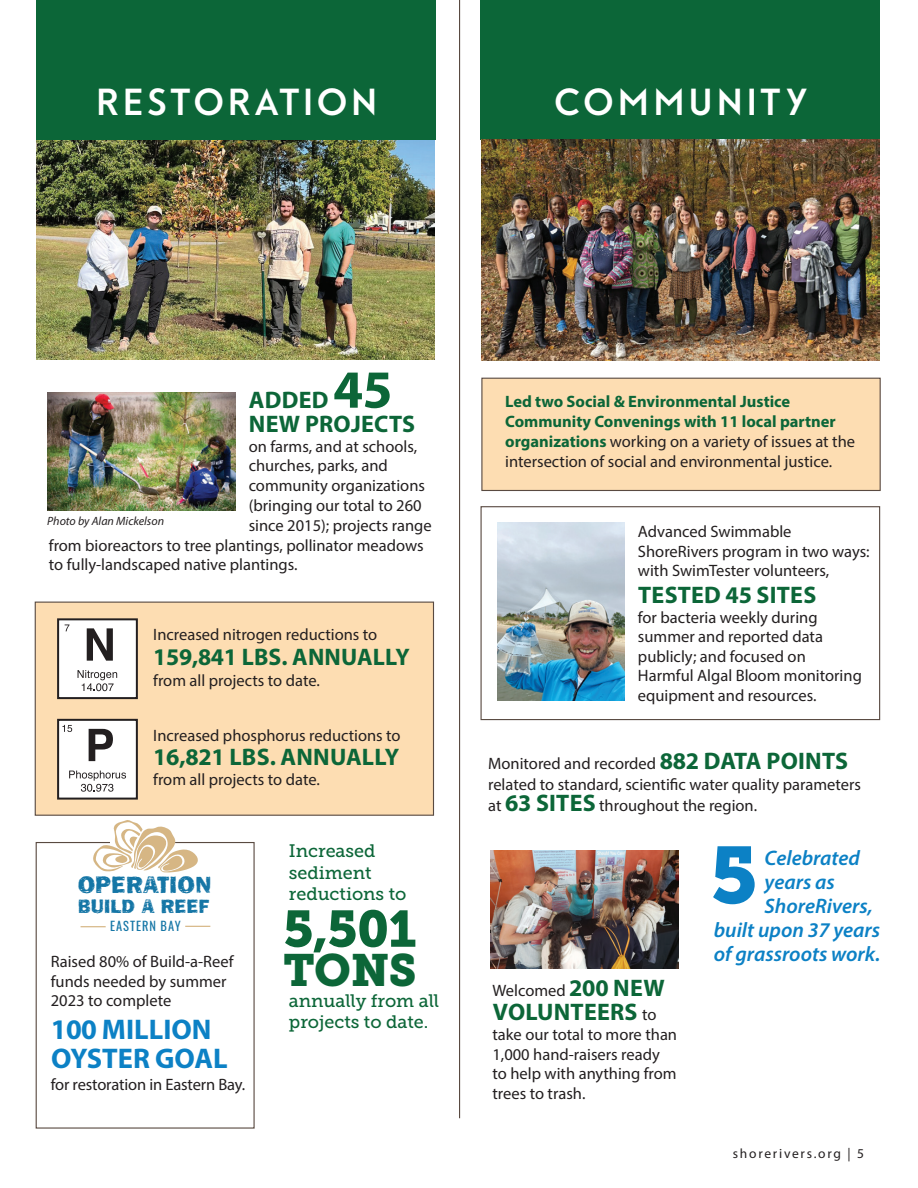
<style>
.page{position:relative;width:918px;height:1188px;background:#fff}
.page>*{position:absolute;margin:0;border:0;box-sizing:border-box;transform-origin:0 0}
.body{font:79.8px "Museo Slab 900";color:#0c81c5}
.body-2{font:700 54px "Myriad Pro";color:#0c6638}
.body-3{font:51px "Museo Slab 900";color:#0c6638}
.body-4{font:45px "Museo Slab 900";color:#0c6638}
.head{font:800 36px "Guess Sans";letter-spacing:.1em;color:#fff}
.body-5{font:700 28.5px/28.5px "Myriad Pro";color:#0c81c5}
.t1{font:24.6px "Frankie";color:#1576a6}
.body-6{font:700 24px "Myriad Pro";letter-spacing:.01em;color:#0c6638}
.body-7{font:italic 600 21px "Myriad Pro";color:#0c81c5}
.t2{font:20.1px "Frankie";color:#1576a6}
.body-8{font:18px/21.6px "Museo Slab 500";color:#0c6638}
.body-9{font:16.5px/19.5px "Myriad Pro";color:#231f20}
.body-10{font:700 16.5px/19.8px "Myriad Pro";color:#0c6638}
.t3{font:13.5px "Myriad Pro";letter-spacing:.13em;color:#231f20}
.t4{font:12.45px "Oswald";letter-spacing:.075em;color:#1576a6}
.t5{font:italic 12px "Myriad Pro";color:#231f20}
.s1{font-weight:400;color:#231f20}
.s2{font-weight:700;font-size:24px;color:#0c6638}
.s3{font-weight:400;font-size:16.5px;color:#231f20}
</style>
<div class="page">
<div style="left:35px;top:602px;width:399px;height:214px;background:#fdddb2;border:1px solid #594a41"></div>
<div style="left:481px;top:506px;width:399px;height:214px;border:1px solid #594a41"></div>
<div style="left:481px;top:378px;width:400px;height:113px;background:#fdddb2;border:1px solid #594a41"></div>
<img style="left:37px;top:139px;width:398px;height:221px">
<div style="left:37px;top:0;width:399px;height:139px;background:#0c6638"></div>
<div style="left:481px;top:0;width:399px;height:139px;background:#0c6638"></div>
<hr style="left:459px;top:0;width:1px;height:1118px;background:#594a41">
<img style="left:481px;top:139px;width:399px;height:221px">
<img style="left:47px;top:393px;width:188px;height:117px">
<img style="left:490px;top:850px;width:188px;height:118px">
<img style="left:498px;top:522px;width:126px;height:179px">
<div style="left:36px;top:842px;width:219px;height:287px;border:1px solid #594a41"></div>
<svg style="left:81px;top:926px;width:25px;height:1px"></svg>
<svg style="left:185px;top:926px;width:25px;height:1px"></svg>
<svg style="left:93px;top:820px;width:105px;height:52px"></svg>
<div style="left:58px;top:720px;width:79px;height:79px;background:#fff"></div>
<div style="left:57px;top:719px;width:81px;height:81px;border:2px solid #231f20"></div>
<svg style="left:69px;top:771px;width:57px;height:21px"></svg>
<svg style="left:62px;top:725px;width:10px;height:7px"></svg>
<svg style="left:89px;top:729px;width:24px;height:32px"></svg>
<div style="left:58px;top:619px;width:79px;height:79px;background:#fff"></div>
<div style="left:57px;top:618px;width:81px;height:81px;border:2px solid #231f20"></div>
<svg style="left:78px;top:670px;width:39px;height:21px"></svg>
<svg style="left:65px;top:624px;width:4px;height:7px"></svg>
<svg style="left:87px;top:628px;width:26px;height:33px"></svg>
<p class="head" style="left:96px;top:80px;width:283px">RESTORATION</p>
<p class="head" style="left:554px;top:80px;width:254px">COMMUNITY</p>
<p class="body-2" style="left:333px;top:354px;width:61px">45</p>
<p class="body-6" style="left:249px;top:408px;width:168px">NEW PROJECTS</p>
<p class="body-9" style="left:249px;top:436px;width:170px">on farms, and at schools,</p>
<p class="body-9" style="left:249px;top:456px;width:141px">churches, parks, and</p>
<p class="body-9" style="left:249px;top:476px;width:178px">community organizations</p>
<p class="body-9" style="left:249px;top:495px;width:175px">(bringing our total to 260</p>
<p class="body-9" style="left:249px;top:515px;width:185px">since 2015); projects range</p>
<p class="body-9" style="left:49px;top:535px;width:376px">from bioreactors to tree plantings, pollinator meadows</p>
<p class="body-9" style="left:49px;top:555px;width:250px">to fully-landscaped native plantings.</p>
<p class="body-6" style="left:249px;top:384px;width:81px">ADDED</p>
<p class="t5" style="left:47px;top:514px;width:118px">Photo by Alan Mickelson</p>
<p class="body-9" style="left:153px;top:624px;width:226px">Increased nitrogen reductions to</p>
<p class="body-6" style="left:153px;top:642px;width:258px">159,841 LBS. ANNUALLY</p>
<p class="body-9" style="left:153px;top:671px;width:168px">from all projects to date.</p>
<p class="body-9" style="left:153px;top:725px;width:249px">Increased phosphorus reductions to</p>
<p class="body-6" style="left:153px;top:741px;width:248px">16,821 LBS. ANNUALLY</p>
<p class="body-9" style="left:153px;top:769px;width:168px">from all projects to date.</p>
<p class="t1" style="left:78px;top:870px;width:136px">OPERATION</p>
<p class="t2" style="left:78px;top:894px;width:133px">BUILD A REEF</p>
<p class="t4" style="left:110px;top:915px;width:72px">EASTERN BAY</p>
<p class="body-9" style="left:51px;top:952px;width:184px">Raised 80% of Build-a-Reef funds needed by summer<br>2023 to complete</p>
<p class="body-5" style="left:51px;top:1014px;width:179px">100 MILLION<br>OYSTER GOAL</p>
<p class="body-9" style="left:51px;top:1075px;width:196px">for restoration in Eastern Bay.</p>
<p class="body-8" style="left:289px;top:840px;width:119px">Increased sediment reductions to</p>
<p class="body-3" style="left:284px;top:899px;width:134px">5,501</p>
<p class="body-4" style="left:284px;top:944px;width:135px">TONS</p>
<p class="body-8" style="left:289px;top:990px;width:152px">annually from all projects to date.</p>
<p class="body-10" style="left:505px;top:391px;width:351px">Led two Social &amp; Environmental Justice Community Convenings with 11 local partner organizations <span class="s1">working on a variety of issues at the intersection of social and environmental justice.</span></p>
<p class="body-9" style="left:638px;top:522px;width:233px">Advanced Swimmable<br>ShoreRivers program in two ways: with SwimTester volunteers,</p>
<p class="body-6" style="left:638px;top:580px;width:180px">TESTED 45 SITES</p>
<p class="body-9" style="left:638px;top:607px;width:225px">for bacteria weekly during summer and reported data publicly; and focused on<br>Harmful Algal Bloom monitoring equipment and resources.</p>
<p class="body-9" style="left:488px;top:753px;width:374px;line-height:21px">Monitored and recorded <span class="s2">882 DATA POINTS </span>related to standard, scientific water quality parameters at <span class="s2">63 SITES</span> throughout the region.</p>
<p class="body-7" style="left:765px;top:844px;width:97px">Celebrated</p>
<p class="body-7" style="left:765px;top:868px;width:72px">years as</p>
<p class="body-7" style="left:765px;top:892px;width:110px">ShoreRivers,</p>
<p class="body-7" style="left:714px;top:916px;width:168px">built upon 37 years</p>
<p class="body-7" style="left:714px;top:940px;width:168px">of grassroots work.</p>
<p class="body" style="left:711px;top:829px;width:49px">5</p>
<p class="body-9" style="left:492px;top:980px;width:174px">Welcomed <span class="s2">200 NEW</span></p>
<p class="body-6" style="left:493px;top:996px;width:165px">VOLUNTEERS <span class="s3">to</span></p>
<p class="body-9" style="left:492px;top:1024px;width:186px">take our total to more than<br>1,000 hand-raisers ready to help with anything from trees to trash.</p>
<p class="t3" style="left:733px;top:1145px;width:133px">shorerivers.org | 5</p>
</div>
